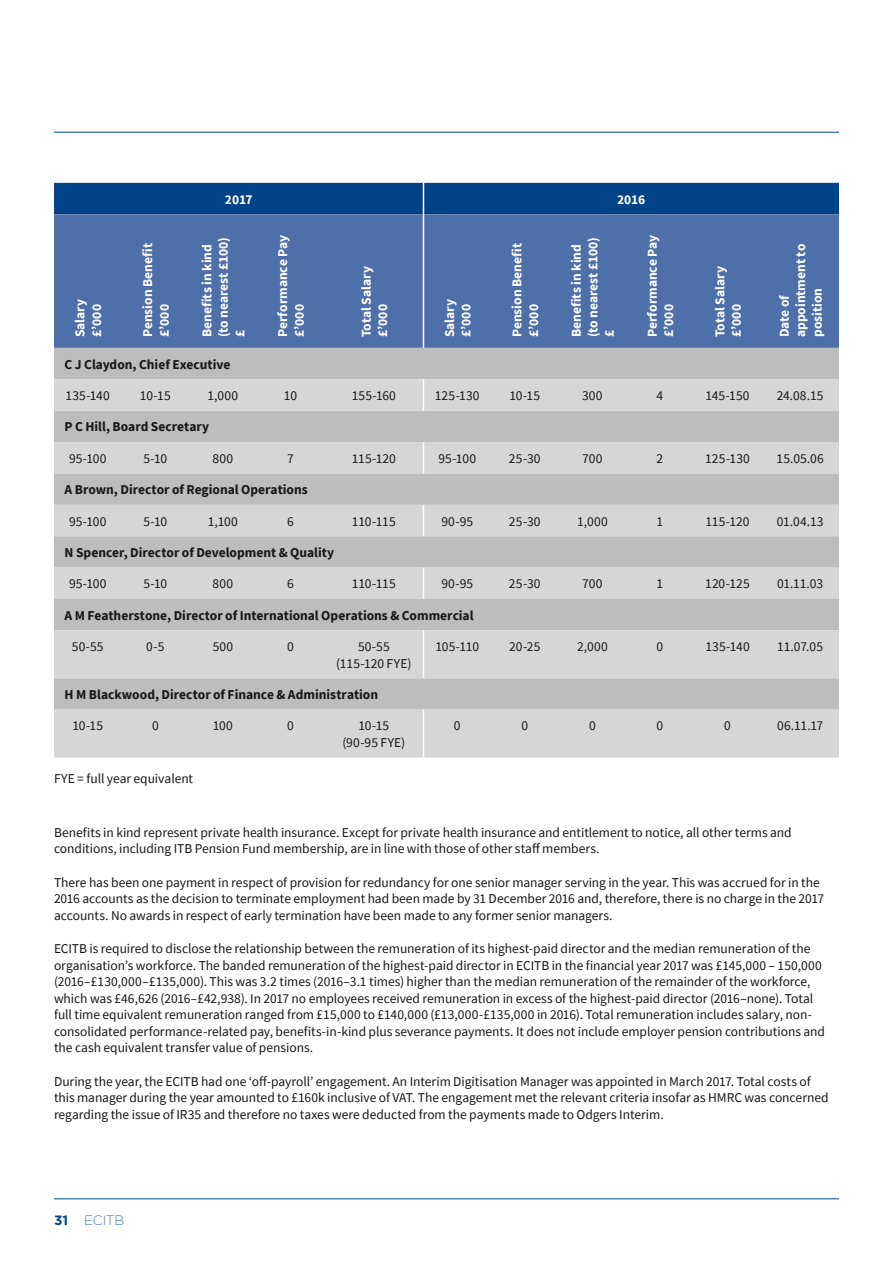
<style>
.page{position:relative;width:893px;height:1263px;background:#fff}
.page>*{position:absolute;margin:0;border:0;box-sizing:border-box;transform-origin:0 0}
.Body_Text{font:13.5px/16.5px "Source Sans Pro";letter-spacing:-.005em;color:#181716}
.Table_Text{font:13.5px/16.5px "Source Sans Pro";letter-spacing:.01em;color:#181716;text-align:center}
.Table_Head{font:700 13.5px/16.5px "Source Sans Pro";color:#fff}
.Table_Text-2{font:700 13.5px "Source Sans Pro";color:#181716}
.t1{font:200 13.5px "Gotham";color:#004387}
.s1{font-weight:700}
</style>
<div class="page">
<hr style="left:54px;top:132px;width:785px;height:1px;background:#004387">
<hr style="left:54px;top:1198px;width:785px;height:1px;background:#004387">
<div style="left:54px;top:183px;width:785px;height:31px;background:#004387"></div>
<div style="left:54px;top:214px;width:785px;height:134px;background:#4f6fa9"></div>
<div style="left:54px;top:348px;width:785px;height:31px;background:#bdbdbe"></div>
<svg style="left:54px;top:379px;width:785px;height:378px;background:#cbcbcc"></svg>
<hr style="left:423px;top:214px;width:1px;height:134px;background:#fff">
<hr style="left:423px;top:379px;width:1px;height:32px;background:#fff">
<hr style="left:423px;top:442px;width:1px;height:31px;background:#fff">
<hr style="left:423px;top:505px;width:1px;height:31px;background:#fff">
<hr style="left:423px;top:568px;width:1px;height:31px;background:#fff">
<hr style="left:423px;top:630px;width:1px;height:48px;background:#fff">
<hr style="left:423px;top:710px;width:1px;height:47px;background:#fff">
<hr style="left:423px;top:183px;width:1px;height:31px;background:#fff">
<p class="Table_Head" style="left:72px;top:337px;width:40px;rotate:-90deg">Salary £’000</p>
<p class="Table_Head" style="left:225px;top:191px;width:29px">2017</p>
<p class="Table_Head" style="left:617px;top:191px;width:30px">2016</p>
<p class="Table_Head" style="left:139px;top:337px;width:95px;rotate:-90deg">Pension Benefit £’000</p>
<p class="Table_Head" style="left:199px;top:337px;width:102px;rotate:-90deg">Benefits in kind (to nearest £100) £</p>
<p class="Table_Head" style="left:274px;top:337px;width:104px;rotate:-90deg">Performance Pay £’000</p>
<p class="Table_Head" style="left:358px;top:337px;width:73px;rotate:-90deg">Total Salary £’000</p>
<p class="Table_Head" style="left:441px;top:337px;width:40px;rotate:-90deg">Salary £’000</p>
<p class="Table_Head" style="left:509px;top:337px;width:95px;rotate:-90deg">Pension Benefit £’000</p>
<p class="Table_Head" style="left:568px;top:337px;width:102px;rotate:-90deg">Benefits in kind (to nearest £100) £</p>
<p class="Table_Head" style="left:644px;top:337px;width:104px;rotate:-90deg">Performance Pay £’000</p>
<p class="Table_Head" style="left:711px;top:337px;width:73px;rotate:-90deg">Total Salary £’000</p>
<p class="Table_Head" style="left:776px;top:337px;width:95px;rotate:-90deg">Date of appointment to position</p>
<p class="Table_Text-2" style="left:65px;top:355px;width:167px">C J Claydon, Chief Executive</p>
<p class="Table_Text" style="left:66px;top:387px;width:46px">135-140</p>
<p class="Table_Text" style="left:140px;top:387px;width:32px">10-15</p>
<p class="Table_Text" style="left:208px;top:387px;width:32px">1,000</p>
<p class="Table_Text" style="left:284px;top:387px;width:15px">10</p>
<p class="Table_Text" style="left:352px;top:387px;width:46px">155-160</p>
<p class="Table_Text" style="left:435px;top:387px;width:46px">125-130</p>
<p class="Table_Text" style="left:509px;top:387px;width:32px">10-15</p>
<p class="Table_Text" style="left:582px;top:387px;width:22px">300</p>
<p class="Table_Text" style="left:657px;top:387px;width:8px">4</p>
<p class="Table_Text" style="left:705px;top:387px;width:46px">145-150</p>
<p class="Table_Text" style="left:777px;top:387px;width:48px">24.08.15</p>
<p class="Table_Text-2" style="left:65px;top:418px;width:146px">P C Hill, Board Secretary</p>
<p class="Table_Text" style="left:69px;top:450px;width:39px">95-100</p>
<p class="Table_Text" style="left:143px;top:450px;width:25px">5-10</p>
<p class="Table_Text" style="left:213px;top:450px;width:22px">800</p>
<p class="Table_Text" style="left:287px;top:450px;width:8px">7</p>
<p class="Table_Text" style="left:352px;top:450px;width:46px">115-120</p>
<p class="Table_Text" style="left:438px;top:450px;width:39px">95-100</p>
<p class="Table_Text" style="left:509px;top:450px;width:33px">25-30</p>
<p class="Table_Text" style="left:582px;top:450px;width:22px">700</p>
<p class="Table_Text" style="left:657px;top:450px;width:8px">2</p>
<p class="Table_Text" style="left:705px;top:450px;width:46px">125-130</p>
<p class="Table_Text" style="left:776px;top:450px;width:49px">15.05.06</p>
<p class="Table_Text-2" style="left:65px;top:481px;width:245px">A Brown, Director of Regional Operations</p>
<p class="Table_Text" style="left:69px;top:513px;width:39px">95-100</p>
<p class="Table_Text" style="left:143px;top:513px;width:25px">5-10</p>
<p class="Table_Text" style="left:208px;top:513px;width:32px">1,100</p>
<p class="Table_Text" style="left:287px;top:513px;width:8px">6</p>
<p class="Table_Text" style="left:352px;top:513px;width:45px">110-115</p>
<p class="Table_Text" style="left:441px;top:513px;width:33px">90-95</p>
<p class="Table_Text" style="left:509px;top:513px;width:33px">25-30</p>
<p class="Table_Text" style="left:577px;top:513px;width:32px">1,000</p>
<p class="Table_Text" style="left:657px;top:513px;width:8px">1</p>
<p class="Table_Text" style="left:705px;top:513px;width:46px">115-120</p>
<p class="Table_Text" style="left:777px;top:513px;width:48px">01.04.13</p>
<p class="Table_Text-2" style="left:65px;top:543px;width:271px">N Spencer, Director of Development &amp; Quality</p>
<p class="Table_Text" style="left:69px;top:575px;width:39px">95-100</p>
<p class="Table_Text" style="left:143px;top:575px;width:25px">5-10</p>
<p class="Table_Text" style="left:213px;top:575px;width:22px">800</p>
<p class="Table_Text" style="left:287px;top:575px;width:8px">6</p>
<p class="Table_Text" style="left:352px;top:575px;width:45px">110-115</p>
<p class="Table_Text" style="left:441px;top:575px;width:33px">90-95</p>
<p class="Table_Text" style="left:509px;top:575px;width:33px">25-30</p>
<p class="Table_Text" style="left:582px;top:575px;width:22px">700</p>
<p class="Table_Text" style="left:657px;top:575px;width:8px">1</p>
<p class="Table_Text" style="left:705px;top:575px;width:46px">120-125</p>
<p class="Table_Text" style="left:777px;top:575px;width:48px">01.11.03</p>
<p class="Table_Text-2" style="left:65px;top:606px;width:410px">A M Featherstone, Director of International Operations &amp; Commercial</p>
<p class="Table_Text" style="left:72px;top:638px;width:33px">50-55</p>
<p class="Table_Text" style="left:146px;top:638px;width:20px">0-5</p>
<p class="Table_Text" style="left:213px;top:638px;width:22px">500</p>
<p class="Table_Text" style="left:287px;top:638px;width:8px">0</p>
<p class="Table_Text" style="left:336px;top:638px;width:77px">50-55 (115-120 FYE)</p>
<p class="Table_Text" style="left:435px;top:638px;width:45px">105-110</p>
<p class="Table_Text" style="left:509px;top:638px;width:33px">20-25</p>
<p class="Table_Text" style="left:577px;top:638px;width:32px">2,000</p>
<p class="Table_Text" style="left:657px;top:638px;width:8px">0</p>
<p class="Table_Text" style="left:705px;top:638px;width:46px">135-140</p>
<p class="Table_Text" style="left:777px;top:638px;width:47px">11.07.05</p>
<p class="Table_Text-2" style="left:65px;top:685px;width:315px">H M Blackwood, Director of Finance &amp; Administration</p>
<p class="Table_Text" style="left:72px;top:718px;width:32px">10-15</p>
<p class="Table_Text" style="left:152px;top:718px;width:8px">0</p>
<p class="Table_Text" style="left:213px;top:718px;width:22px">100</p>
<p class="Table_Text" style="left:287px;top:718px;width:8px">0</p>
<p class="Table_Text" style="left:342px;top:718px;width:65px">10-15 (90-95 FYE)</p>
<p class="Table_Text" style="left:454px;top:718px;width:8px">0</p>
<p class="Table_Text" style="left:521px;top:718px;width:8px">0</p>
<p class="Table_Text" style="left:589px;top:718px;width:8px">0</p>
<p class="Table_Text" style="left:657px;top:718px;width:8px">0</p>
<p class="Table_Text" style="left:724px;top:718px;width:8px">0</p>
<p class="Table_Text" style="left:777px;top:718px;width:48px">06.11.17</p>
<p class="Body_Text" style="left:54px;top:770px;width:141px">FYE = full year equivalent</p>
<p class="Body_Text" style="left:54px;top:824px;width:739px">Benefits in kind represent private health insurance. Except for private health insurance and entitlement to notice, all other terms and conditions, including ITB Pension Fund membership, are in line with those of other staff members.</p>
<p class="Body_Text" style="left:54px;top:874px;width:772px">There has been one payment in respect of provision for redundancy for one senior manager serving in the year. This was accrued for in the<br>2016 accounts as the decision to terminate employment had been made by 31 December 2016 and, therefore, there is no charge in the 2017 accounts. No awards in respect of early termination have been made to any former senior managers.</p>
<p class="Body_Text" style="left:54px;top:940px;width:772px">ECITB is required to disclose the relationship between the remuneration of its highest-paid director and the median remuneration of the organisation’s workforce. The banded remuneration of the highest-paid director in ECITB in the financial year 2017 was £145,000 – 150,000 (2016–£130,000–£135,000). This was 3.2 times (2016–3.1 times) higher than the median remuneration of the remainder of the workforce, which was £46,626 (2016–£42,938). In 2017 no employees received remuneration in excess of the highest-paid director (2016–none). Total full time equivalent remuneration ranged from £15,000 to £140,000 (£13,000-£135,000 in 2016). Total remuneration includes salary, non&shy;consolidated performance-related pay, benefits-in-kind plus severance payments. It does not include employer pension contributions and the cash equivalent transfer value of pensions.</p>
<p class="Body_Text" style="left:54px;top:1073px;width:776px">During the year, the ECITB had one ‘off-payroll’ engagement. An Interim Digitisation Manager was appointed in March 2017. Total costs of this manager during the year amounted to £160k inclusive of VAT. The engagement met the relevant criteria insofar as HMRC was concerned regarding the issue of IR35 and therefore no taxes were deducted from the payments made to Odgers Interim.</p>
<p class="t1" style="left:54px;top:1211px;width:72px"><span class="s1">31</span> ECITB</p>
</div>
